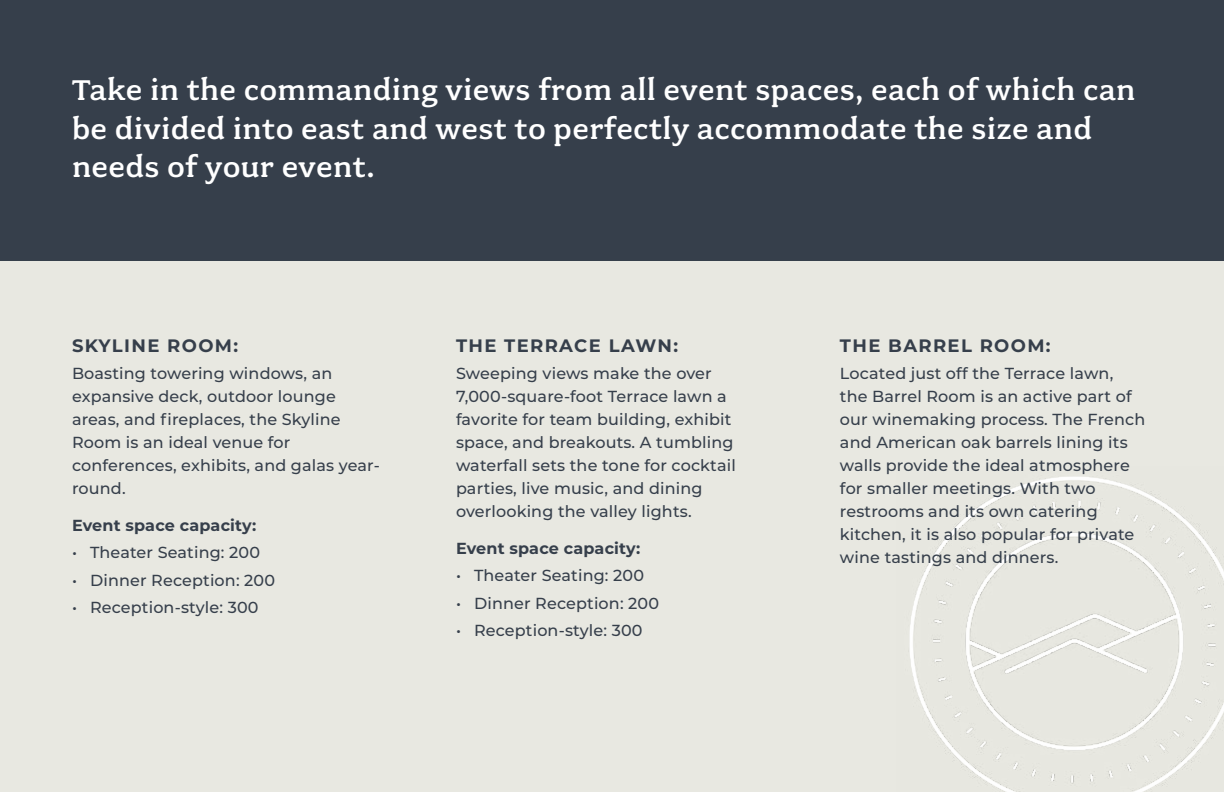
<style>
.page{position:relative;width:1224px;height:792px;background:#e8e8e1}
.page>*{position:absolute;margin:0;border:0;box-sizing:border-box;transform-origin:0 0}
.t1{font:500 32px/38.4px "Fairplex Wide OT";letter-spacing:.01em;color:#fff}
.t2{font:700 18px "Montserrat";letter-spacing:.075em;color:#363f4b}
.t3{font:500 16px/23px "Montserrat";letter-spacing:.01em;color:#363f4b}
.t4{font:700 16px "Montserrat";letter-spacing:.01em;color:#363f4b}
</style>
<div class="page">
<div style="left:0;top:0;width:1224px;height:261px;background:#363f4b"></div>
<img style="left:909px;top:477px;width:315px;height:315px">
<h1 class="t1" style="left:72px;top:71px;width:1065px">Take in the commanding views from all event spaces, each of which can be divided into east and west to perfectly accommodate the size and needs of your event.</h1>
<p class="t2" style="left:72px;top:332px;width:168px">SKYLINE ROOM:</p>
<p class="t3" style="left:72px;top:362px;width:309px">Boasting towering windows, an expansive deck, outdoor lounge areas, and fireplaces, the Skyline<br>Room is an ideal venue for conferences, exhibits, and galas year&shy;round.</p>
<p class="t4" style="left:72px;top:514px;width:186px">Event space capacity:</p>
<p class="t3" style="left:72px;top:540px;width:190px">• Theater Seating: 200</p>
<p class="t3" style="left:72px;top:568px;width:205px">• Dinner Reception: 200</p>
<p class="t3" style="left:72px;top:595px;width:188px">• Reception-style: 300</p>
<p class="t2" style="left:456px;top:332px;width:224px">THE TERRACE LAWN:</p>
<p class="t3" style="left:456px;top:362px;width:281px">Sweeping views make the over 7,000-square-foot Terrace lawn a favorite for team building, exhibit space, and breakouts. A tumbling waterfall sets the tone for cocktail parties, live music, and dining overlooking the valley lights.</p>
<p class="t4" style="left:456px;top:537px;width:186px">Event space capacity:</p>
<p class="t3" style="left:456px;top:563px;width:190px">• Theater Seating: 200</p>
<p class="t3" style="left:456px;top:591px;width:205px">• Dinner Reception: 200</p>
<p class="t3" style="left:456px;top:618px;width:188px">• Reception-style: 300</p>
<p class="t2" style="left:840px;top:332px;width:212px">THE BARREL ROOM:</p>
<p class="t3" style="left:840px;top:362px;width:307px">Located just off the Terrace lawn,<br>the Barrel Room is an active part of our winemaking process. The French and American oak barrels lining its walls provide the ideal atmosphere for smaller meetings. With two restrooms and its own catering kitchen, it is also popular for private wine tastings and dinners.</p>
</div>
